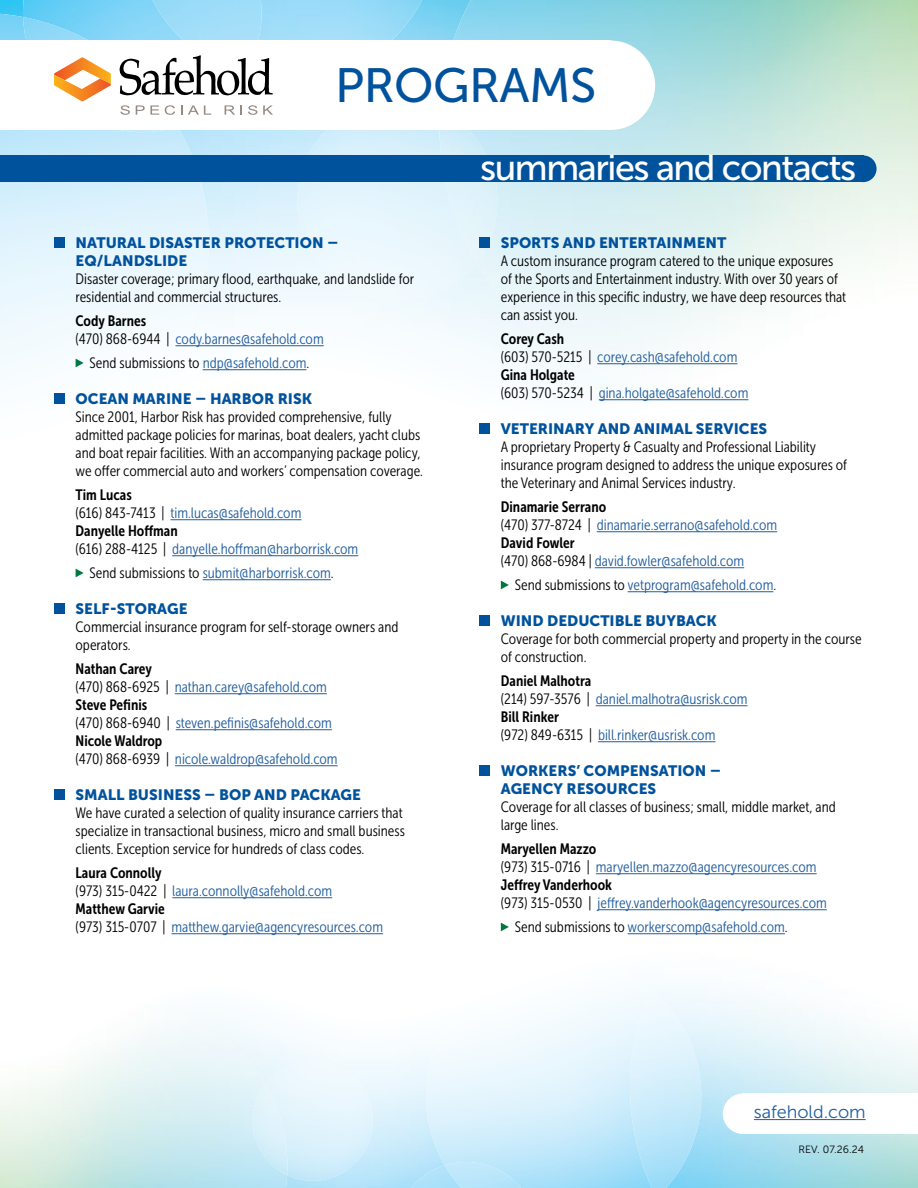
<style>
.page{position:relative;width:918px;height:1188px;background:#fff}
.page>*{position:absolute;margin:0;border:0;box-sizing:border-box;transform-origin:0 0}
.t1{font:48px "Museo Sans 500";letter-spacing:-.01em;color:#00529c}
.t2{font:36px "Museo Sans 500";letter-spacing:-.04em;color:#fff}
.t3{font:18px "Museo Sans 300";color:#215e9e}
.t4{font:15px/18px "Museo Sans Cond 300";color:#000}
.t5{font:15px/24px "Museo Sans Cond 300";color:#215e9e}
.t6{font:15px/18px "Museo Sans 900";color:#00529c}
.t7{font:15px "Museo Sans Cond 700";color:#000}
.t8{font:10.5px "Museo Sans 300";letter-spacing:.01em;color:#000}
.s1{color:#000}
</style>
<div class="page">
<img style="left:0;top:0;width:440px;height:40px">
<img style="left:75px;top:327px;width:703px;height:251px">
<img style="left:0;top:14px;width:209px;height:456px">
<img style="left:440px;top:0;width:478px;height:396px">
<img style="left:439px;top:130px;width:58px;height:132px">
<img style="left:23px;top:0;width:129px;height:17px">
<img style="left:23px;top:17px;width:155px;height:115px">
<img style="left:262px;top:0;width:160px;height:40px">
<img style="left:152px;top:0;width:110px;height:40px">
<img style="left:171px;top:897px;width:480px;height:148px">
<img style="left:426px;top:958px;width:226px;height:230px">
<img style="left:630px;top:990px;width:71px;height:198px">
<img style="left:0;top:1004px;width:287px;height:184px">
<img style="left:265px;top:1061px;width:108px;height:120px">
<img style="left:253px;top:1084px;width:34px;height:91px">
<img style="left:411px;top:1165px;width:34px;height:23px">
<img style="left:445px;top:1162px;width:76px;height:26px">
<hr style="left:754px;top:1119px;width:112px;height:1px;background:#215e9e">
<hr style="left:175px;top:345px;width:149px;height:1px;background:#215e9e">
<hr style="left:203px;top:369px;width:103px;height:1px;background:#215e9e">
<hr style="left:171px;top:519px;width:130px;height:1px;background:#215e9e">
<hr style="left:172px;top:555px;width:186px;height:1px;background:#215e9e">
<hr style="left:203px;top:579px;width:128px;height:1px;background:#215e9e">
<hr style="left:175px;top:693px;width:152px;height:1px;background:#215e9e">
<hr style="left:176px;top:729px;width:156px;height:1px;background:#215e9e">
<hr style="left:175px;top:765px;width:163px;height:1px;background:#215e9e">
<hr style="left:172px;top:897px;width:160px;height:1px;background:#215e9e">
<hr style="left:171px;top:933px;width:212px;height:1px;background:#215e9e">
<div style="left:54px;top:237px;width:11px;height:11px;background:#00529c"></div>
<svg style="left:76px;top:359px;width:8px;height:8px"></svg>
<div style="left:54px;top:393px;width:11px;height:11px;background:#00529c"></div>
<svg style="left:76px;top:569px;width:8px;height:8px"></svg>
<div style="left:54px;top:603px;width:11px;height:11px;background:#00529c"></div>
<div style="left:54px;top:789px;width:11px;height:11px;background:#00529c"></div>
<hr style="left:597px;top:363px;width:140px;height:1px;background:#215e9e">
<hr style="left:599px;top:399px;width:149px;height:1px;background:#215e9e">
<hr style="left:597px;top:531px;width:180px;height:1px;background:#215e9e">
<hr style="left:595px;top:567px;width:149px;height:1px;background:#215e9e">
<hr style="left:628px;top:591px;width:145px;height:1px;background:#215e9e">
<hr style="left:596px;top:705px;width:152px;height:1px;background:#215e9e">
<hr style="left:598px;top:741px;width:117px;height:1px;background:#215e9e">
<hr style="left:596px;top:873px;width:221px;height:1px;background:#215e9e">
<hr style="left:598px;top:909px;width:229px;height:1px;background:#215e9e">
<hr style="left:628px;top:933px;width:157px;height:1px;background:#215e9e">
<div style="left:479px;top:237px;width:11px;height:11px;background:#00529c"></div>
<div style="left:479px;top:423px;width:11px;height:11px;background:#00529c"></div>
<svg style="left:501px;top:581px;width:8px;height:8px"></svg>
<div style="left:479px;top:615px;width:11px;height:11px;background:#00529c"></div>
<div style="left:479px;top:765px;width:11px;height:11px;background:#00529c"></div>
<svg style="left:501px;top:923px;width:8px;height:8px"></svg>
<div style="left:566px;top:40px;width:89px;height:90px;background:#fff;border-radius:50%"></div>
<div style="left:0;top:40px;width:610px;height:90px;background:#fff"></div>
<svg style="left:119px;top:55px;width:154px;height:41px"></svg>
<svg style="left:248px;top:105px;width:25px;height:10px"></svg>
<svg style="left:181px;top:105px;width:30px;height:10px"></svg>
<svg style="left:225px;top:105px;width:17px;height:10px"></svg>
<svg style="left:120px;top:105px;width:55px;height:10px"></svg>
<svg style="left:54px;top:57px;width:57px;height:45px"></svg>
<div style="left:0;top:155px;width:863px;height:27px;background:#00529c"></div>
<div style="left:850px;top:155px;width:27px;height:27px;background:#00529c;border-radius:50%"></div>
<h1 class="t1" style="left:335px;top:59px;width:263px">PROGRAMS</h1>
<p class="t6" style="left:76px;top:234px;width:264px">NATURAL DISASTER PROTECTION –<br>EQ/LANDSLIDE</p>
<p class="t4" style="left:76px;top:270px;width:340px">Disaster coverage; primary flood, earthquake, and landslide for residential and commercial structures.</p>
<p class="t7" style="left:76px;top:313px;width:72px">Cody Barnes</p>
<p class="t5" style="left:76px;top:327px;width:250px;text-align:center"><span class="s1">(470) 868-6944 |</span> cody.barnes@safehold.com<br><span class="s1">Send submissions to</span> ndp@safehold.com<span class="s1">.</span></p>
<p class="t6" style="left:76px;top:390px;width:238px">OCEAN MARINE – HARBOR RISK</p>
<p class="t4" style="left:76px;top:408px;width:349px">Since 2001, Harbor Risk has provided comprehensive, fully admitted package policies for marinas, boat dealers, yacht clubs and boat repair facilities. With an accompanying package policy, we offer commercial auto and workers’ compensation coverage.</p>
<p class="t7" style="left:76px;top:487px;width:58px">Tim Lucas</p>
<p class="t5" style="left:76px;top:501px;width:227px"><span class="s1">(616) 843-7413 |</span> tim.lucas@safehold.com</p>
<p class="t7" style="left:76px;top:523px;width:104px">Danyelle Hoffman</p>
<p class="t5" style="left:90px;top:537px;width:270px;text-indent:-14px"><span class="s1">(616) 288-4125 |</span> danyelle.hoffman@harborrisk.com<br><span class="s1">Send submissions to</span> submit@harborrisk.com<span class="s1">.</span></p>
<p class="t6" style="left:76px;top:600px;width:113px">SELF-STORAGE</p>
<p class="t4" style="left:76px;top:618px;width:324px">Commercial insurance program for self-storage owners and operators.</p>
<p class="t7" style="left:76px;top:661px;width:78px">Nathan Carey</p>
<p class="t5" style="left:76px;top:675px;width:253px"><span class="s1">(470) 868-6925 |</span> nathan.carey@safehold.com</p>
<p class="t7" style="left:76px;top:697px;width:73px">Steve Pefinis</p>
<p class="t5" style="left:76px;top:711px;width:258px"><span class="s1">(470) 868-6940 |</span> steven.pefinis@safehold.com</p>
<p class="t7" style="left:76px;top:733px;width:88px">Nicole Waldrop</p>
<p class="t5" style="left:76px;top:747px;width:264px"><span class="s1">(470) 868-6939 |</span> nicole.waldrop@safehold.com</p>
<p class="t6" style="left:76px;top:786px;width:287px">SMALL BUSINESS – BOP AND PACKAGE</p>
<p class="t4" style="left:76px;top:804px;width:331px">We have curated a selection of quality insurance carriers that specialize in transactional business, micro and small business clients. Exception service for hundreds of class codes.</p>
<p class="t7" style="left:76px;top:865px;width:88px">Laura Connolly</p>
<p class="t5" style="left:76px;top:879px;width:258px"><span class="s1">(973) 315-0422 |</span> laura.connolly@safehold.com</p>
<p class="t7" style="left:76px;top:901px;width:91px">Matthew Garvie</p>
<p class="t5" style="left:76px;top:915px;width:309px"><span class="s1">(973) 315-0707 |</span> matthew.garvie@agencyresources.com</p>
<h2 class="t2" style="left:480px;top:148px;width:378px">summaries and contacts</h2>
<p class="t6" style="left:501px;top:234px;width:227px">SPORTS AND ENTERTAINMENT</p>
<p class="t4" style="left:501px;top:252px;width:347px">A custom insurance program catered to the unique exposures of the Sports and Entertainment industry. With over 30 years of experience in this specific industry, we have deep resources that can assist you.</p>
<p class="t7" style="left:501px;top:331px;width:65px">Corey Cash</p>
<p class="t5" style="left:501px;top:345px;width:238px"><span class="s1">(603) 570-5215 |</span> corey.cash@safehold.com</p>
<p class="t7" style="left:501px;top:367px;width:76px">Gina Holgate</p>
<p class="t5" style="left:501px;top:381px;width:249px"><span class="s1">(603) 570-5234 |</span> gina.holgate@safehold.com</p>
<p class="t6" style="left:501px;top:420px;width:268px">VETERINARY AND ANIMAL SERVICES</p>
<p class="t4" style="left:501px;top:438px;width:348px">A proprietary Property &amp; Casualty and Professional Liability insurance program designed to address the unique exposures of the Veterinary and Animal Services industry.</p>
<p class="t7" style="left:501px;top:499px;width:107px">Dinamarie Serrano</p>
<p class="t5" style="left:501px;top:513px;width:278px"><span class="s1">(470) 377-8724 |</span> dinamarie.serrano@safehold.com</p>
<p class="t7" style="left:501px;top:535px;width:75px">David Fowler</p>
<p class="t5" style="left:515px;top:549px;width:263px;text-indent:-14px"><span class="s1">(470) 868-6984 |</span> david.fowler@safehold.com<br><span class="s1">Send submissions to</span> vetprogram@safehold.com<span class="s1">.</span></p>
<p class="t6" style="left:501px;top:612px;width:218px">WIND DEDUCTIBLE BUYBACK</p>
<p class="t4" style="left:501px;top:630px;width:362px">Coverage for both commercial property and property in the course of construction.</p>
<p class="t7" style="left:501px;top:673px;width:92px">Daniel Malhotra</p>
<p class="t5" style="left:501px;top:687px;width:248px"><span class="s1">(214) 597-3576 |</span> daniel.malhotra@usrisk.com</p>
<p class="t7" style="left:501px;top:709px;width:60px">Bill Rinker</p>
<p class="t5" style="left:501px;top:723px;width:216px"><span class="s1">(972) 849-6315 |</span> bill.rinker@usrisk.com</p>
<p class="t6" style="left:501px;top:762px;width:222px">WORKERS’ COMPENSATION –<br>AGENCY RESOURCES</p>
<p class="t4" style="left:501px;top:798px;width:337px">Coverage for all classes of business; small, middle market, and large lines.</p>
<p class="t7" style="left:501px;top:841px;width:97px">Maryellen Mazzo</p>
<p class="t5" style="left:501px;top:855px;width:317px"><span class="s1">(973) 315-0716 |</span> maryellen.mazzo@agencyresources.com</p>
<p class="t7" style="left:501px;top:877px;width:113px">Jeffrey Vanderhook</p>
<p class="t5" style="left:515px;top:891px;width:314px;text-indent:-14px"><span class="s1">(973) 315-0530 |</span> jeffrey.vanderhook@agencyresources.com<br><span class="s1">Send submissions to</span> workerscomp@safehold.com<span class="s1">.</span></p>
<p class="t3" style="left:754px;top:1102px;width:113px">safehold.com</p>
<p class="t8" style="left:798px;top:1144px;width:67px">REV. 07.26.24</p>
</div>
